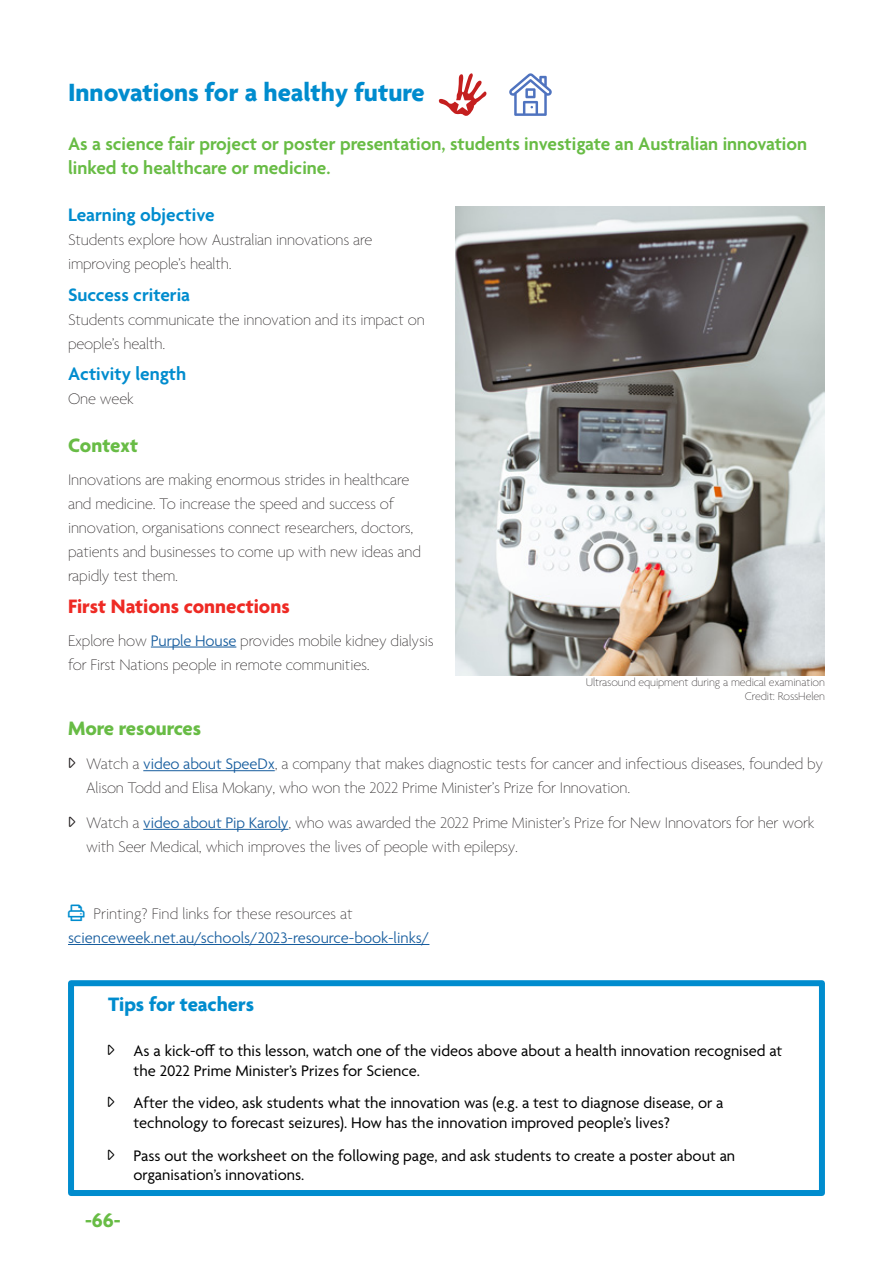
<style>
.page{position:relative;width:893px;height:1263px;background:#fff}
.page>*{position:absolute;margin:0;border:0;box-sizing:border-box;transform-origin:0 0}
.Sub_Section_2{font:700 27px "Agenda";color:#008cce}
.SUBTITLE{font:700 21px "Agenda";color:#68bc45}
.SUBTITLE_FIRST_NATIO{font:700 21px "Agenda";color:#ee2a24}
.Pullout_Blue_Title{font:700 21px "Agenda";color:#008cce}
.Activity_Description{font:600 19.5px/24px "Agenda";color:#68bc45}
.Objective__Criteria{font:600 19.5px "Agenda";color:#008cce}
.full_text{font:100 16.5px/24px "Agenda";letter-spacing:-.01em;color:#231f20}
.t1{font:16.5px/19.8px "Agenda";color:#000}
.t2{font:300 16.5px/24px "Agenda";color:#175d9e}
.Image_Caption_Right{font:100 12px/13.5px "Agenda";letter-spacing:-.01em;color:#231f20;text-align:right}
.s1{font-weight:300;color:#175d9e}
.s2{font-weight:100;color:#231f20}
</style>
<div class="page">
<hr style="left:143px;top:770px;width:132px;height:1px;background:#175d9e">
<hr style="left:143px;top:829px;width:145px;height:1px;background:#175d9e">
<hr style="left:68px;top:944px;width:361px;height:1px;background:#175d9e">
<hr style="left:151px;top:647px;width:85px;height:1px;background:#175d9e">
<img style="left:455px;top:207px;width:370px;height:468px">
<div style="left:68px;top:980px;width:757px;height:216px;border:6px solid #008cce"></div>
<svg style="left:439px;top:73px;width:48px;height:43px"></svg>
<svg style="left:509px;top:73px;width:43px;height:43px"></svg>
<p class="Sub_Section_2" style="left:68px;top:78px;width:358px">Innovations for a healthy future</p>
<p class="Activity_Description" style="left:68px;top:133px;width:741px">As a science fair project or poster presentation, students investigate an Australian innovation linked to healthcare or medicine.</p>
<p class="Objective__Criteria" style="left:68px;top:204px;width:148px">Learning objective</p>
<p class="full_text" style="left:68px;top:228px;width:306px">Students explore how Australian innovations are improving people’s health.</p>
<p class="Objective__Criteria" style="left:68px;top:284px;width:124px">Success criteria</p>
<p class="full_text" style="left:68px;top:308px;width:358px">Students communicate the innovation and its impact on people’s health.</p>
<p class="Objective__Criteria" style="left:68px;top:364px;width:120px">Activity length</p>
<p class="full_text" style="left:68px;top:388px;width:67px">One week</p>
<p class="SUBTITLE" style="left:68px;top:434px;width:72px">Context</p>
<p class="full_text" style="left:68px;top:468px;width:354px">Innovations are making enormous strides in healthcare and medicine. To increase the speed and success of innovation, organisations connect researchers, doctors, patients and businesses to come up with new ideas and rapidly test them.</p>
<p class="SUBTITLE_FIRST_NATIO" style="left:68px;top:595px;width:223px">First Nations connections</p>
<p class="full_text" style="left:68px;top:629px;width:367px">Explore how <span class="s1">Purple House</span> provides mobile kidney dialysis for First Nations people in remote communities.</p>
<p class="Image_Caption_Right" style="left:586px;top:676px;width:241px">Ultrasound equipment during a medical examination<br>Credit: RossHelen</p>
<p class="SUBTITLE" style="left:68px;top:717px;width:135px">More resources</p>
<p class="full_text" style="left:86px;top:753px;width:739px">Watch a <span class="s1">video about SpeeDx</span>, a company that makes diagnostic tests for cancer and infectious diseases, founded by<br>Alison Todd and Elisa Mokany, who won the 2022 Prime Minister’s Prize for Innovation.</p>
<p class="full_text" style="left:86px;top:812px;width:730px">Watch a <span class="s1">video about Pip Karoly</span>, who was awarded the 2022 Prime Minister’s Prize for New Innovators for her work with Seer Medical, which improves the lives of people with epilepsy.</p>
<p class="t2" style="left:68px;top:903px;width:363px;text-indent:26px"><span class="s2">Printing? Find links for these resources at </span>scienceweek.net.au/schools/2023-resource-book-links/</p>
<p class="Pullout_Blue_Title" style="left:108px;top:993px;width:148px">Tips for teachers</p>
<p class="t1" style="left:134px;top:1042px;width:650px">As a kick-off to this lesson, watch one of the videos above about a health innovation recognised at the 2022 Prime Minister’s Prizes for Science.</p>
<p class="t1" style="left:134px;top:1094px;width:591px">After the video, ask students what the innovation was (e.g. a test to diagnose disease, or a technology to forecast seizures). How has the innovation improved people’s lives?</p>
<p class="t1" style="left:134px;top:1146px;width:603px">Pass out the worksheet on the following page, and ask students to create a poster about an organisation’s innovations.</p>
<p class="SUBTITLE" style="left:85px;top:1209px;width:37px">-66-</p>
</div>
